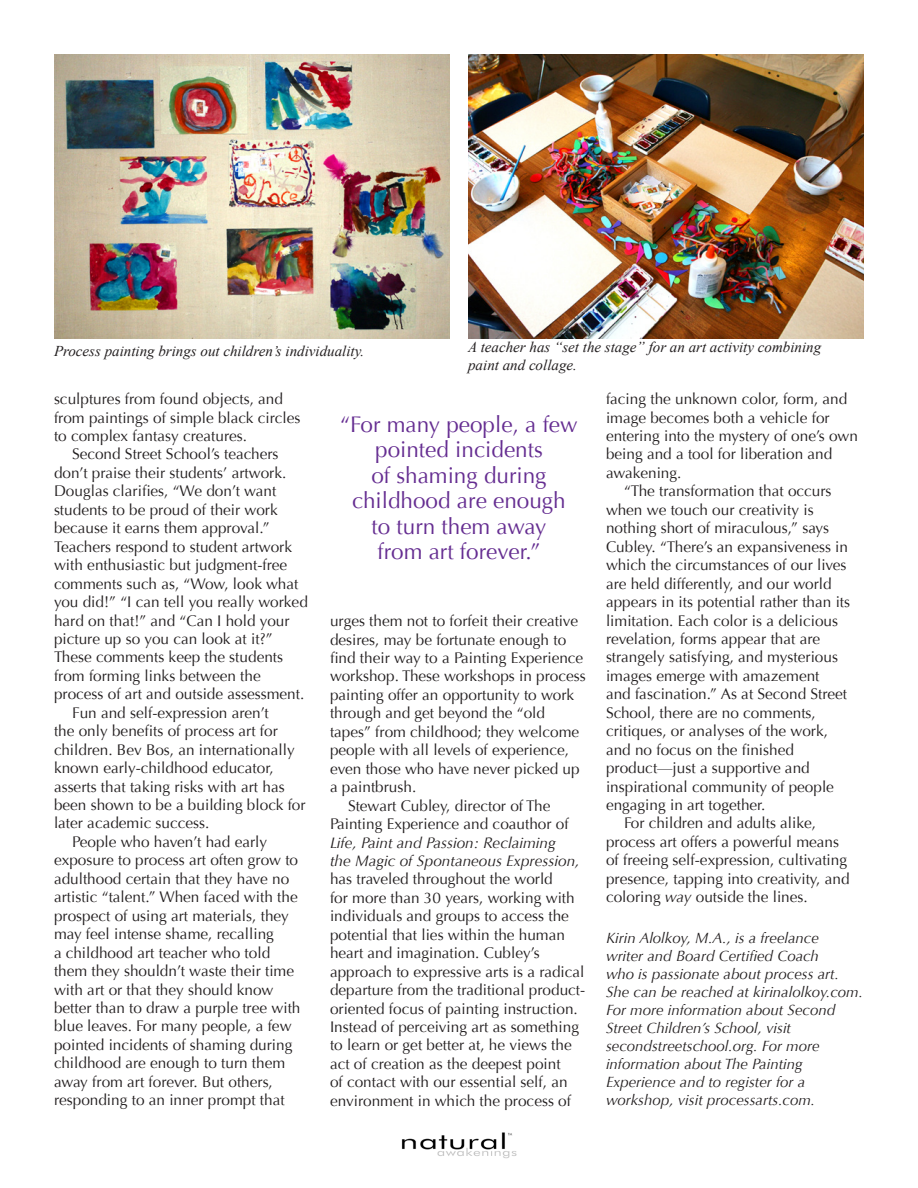
<style>
.page{position:relative;width:918px;height:1188px;background:#fff}
.page>*{position:absolute;margin:0;border:0;box-sizing:border-box;transform-origin:0 0}
.t1{font:22.5px/25.5px "Optima";color:#652d91;text-align:center}
.t2{font:15.3px/18.5px "Optima";color:#231f20}
.t3{font:italic 15px/18px "Optima";color:#231f20}
.t4{font:italic 15px/18px "Times New Roman";color:#231f20}
.s1{font-style:italic}
</style>
<div class="page">
<img style="left:54px;top:54px;width:396px;height:285px">
<img style="left:468px;top:54px;width:396px;height:285px">
<img style="left:401px;top:1132px;width:116px;height:27px">
<p class="t4" style="left:54px;top:341px;width:312px">Process painting brings out children’s individuality.</p>
<p class="t4" style="left:468px;top:338px;width:355px">A teacher has “set the stage” for an art activity combining paint and collage.</p>
<p class="t2" style="left:54px;top:390px;width:248px">sculptures from found objects, and from paintings of simple black circles to complex fantasy creatures.</p>
<p class="t2" style="left:54px;top:445px;width:255px;text-indent:18px">Second Street School’s teachers don’t praise their students’ artwork.<br>Douglas clarifies, “We don’t want students to be proud of their work because it earns them approval.” Teachers respond to student artwork with enthusiastic but judgment-free comments such as, “Wow, look what you did!” “I can tell you really worked hard on that!” and “Can I hold your picture up so you can look at it?” These comments keep the students from forming links between the process of art and outside assessment.</p>
<p class="t2" style="left:54px;top:704px;width:253px;text-indent:18px">Fun and self-expression aren’t<br>the only benefits of process art for children. Bev Bos, an internationally known early-childhood educator, asserts that taking risks with art has been shown to be a building block for later academic success.</p>
<p class="t2" style="left:54px;top:833px;width:248px;text-indent:18px">People who haven’t had early exposure to process art often grow to adulthood certain that they have no artistic “talent.” When faced with the prospect of using art materials, they may feel intense shame, recalling<br>a childhood art teacher who told them they shouldn’t waste their time with art or that they should know better than to draw a purple tree with blue leaves. For many people, a few pointed incidents of shaming during childhood are enough to turn them away from art forever. But others, responding to an inner prompt that</p>
<p class="t1" style="left:340px;top:412px;width:239px">“For many people, a few pointed incidents<br>of shaming during childhood are enough to turn them away<br>from art forever.”</p>
<p class="t2" style="left:330px;top:612px;width:257px">urges them not to forfeit their creative desires, may be fortunate enough to find their way to a Painting Experience workshop. These workshops in process painting offer an opportunity to work through and get beyond the “old tapes” from childhood; they welcome people with all levels of experience, even those who have never picked up a paintbrush.</p>
<p class="t2" style="left:330px;top:796px;width:257px;text-indent:18px">Stewart Cubley, director of The Painting Experience and coauthor of <span class="s1">Life, Paint and Passion: Reclaiming<br>the Magic of Spontaneous Expression, </span>has traveled throughout the world<br>for more than 30 years, working with individuals and groups to access the potential that lies within the human heart and imagination. Cubley’s approach to expressive arts is a radical departure from the traditional product&shy;oriented focus of painting instruction.<br>Instead of perceiving art as something to learn or get better at, he views the act of creation as the deepest point<br>of contact with our essential self, an environment in which the process of</p>
<p class="t2" style="left:606px;top:390px;width:254px">facing the unknown color, form, and image becomes both a vehicle for entering into the mystery of one’s own being and a tool for liberation and awakening.</p>
<p class="t2" style="left:606px;top:482px;width:246px;text-indent:18px">“The transformation that occurs when we touch our creativity is nothing short of miraculous,” says Cubley. “There’s an expansiveness in which the circumstances of our lives are held differently, and our world appears in its potential rather than its limitation. Each color is a delicious revelation, forms appear that are strangely satisfying, and mysterious images emerge with amazement<br>and fascination.” As at Second Street School, there are no comments, critiques, or analyses of the work, and no focus on the finished product—just a supportive and inspirational community of people engaging in art together.</p>
<p class="t2" style="left:606px;top:814px;width:245px;text-indent:18px">For children and adults alike, process art offers a powerful means of freeing self-expression, cultivating presence, tapping into creativity, and coloring <span class="s1">way</span> outside the lines.</p>
<p class="t3" style="left:606px;top:929px;width:258px">Kirin Alolkoy, M.A., is a freelance<br>writer and Board Certified Coach<br>who is passionate about process art.<br>She can be reached at kirinalolkoy.com.<br>For more information about Second Street Children’s School, visit secondstreetschool.org. For more information about The Painting Experience and to register for a workshop, visit processarts.com.</p>
</div>
